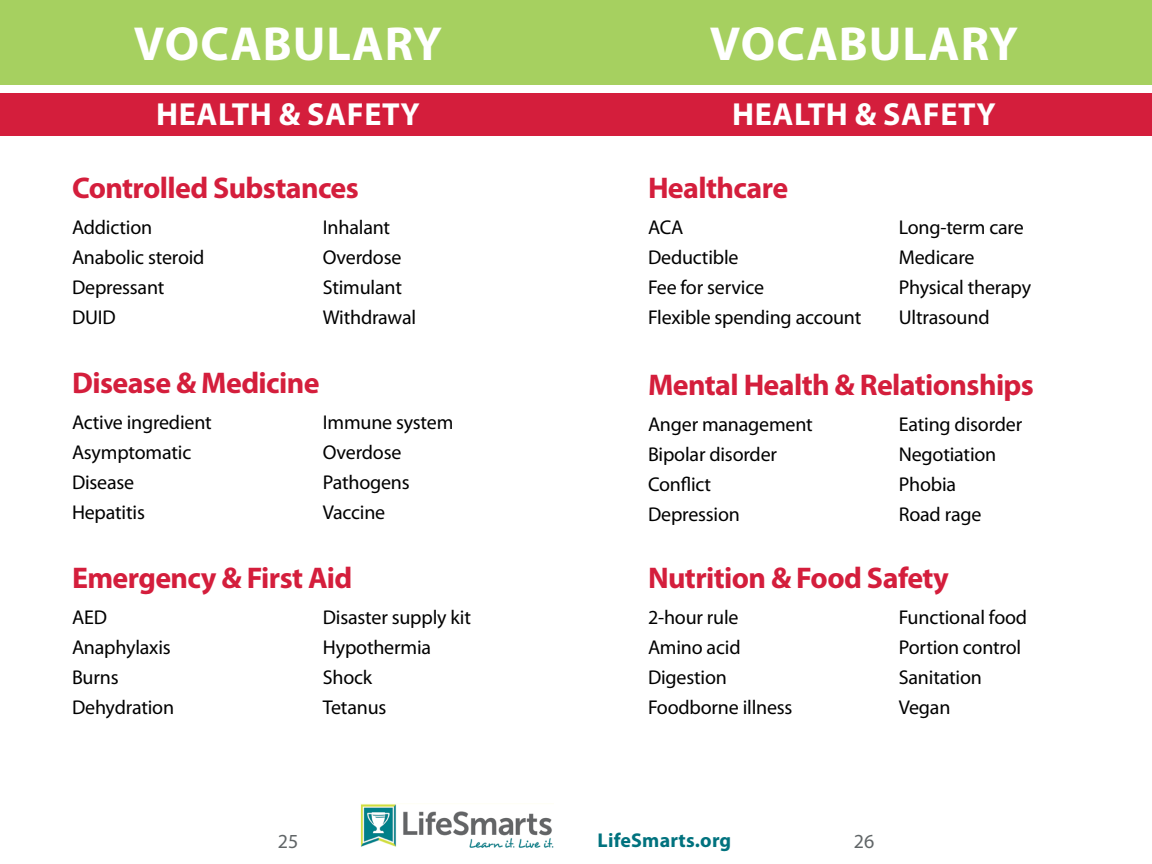
<style>
.page{position:relative;width:1152px;height:864px;background:#fff}
.page>*{position:absolute;margin:0;border:0;box-sizing:border-box;transform-origin:0 0}
.t1{font:700 48px "Myriad Pro";letter-spacing:.02em;color:#fff}
.t2{font:700 32px "Myriad Pro";letter-spacing:.025em;color:#fff}
.t3{font:700 30px "Myriad Pro";letter-spacing:-.02em;color:#d41e3c}
.t4{font:20px/30px "Myriad Pro";letter-spacing:-.01em;color:#000}
.t5{font:700 20px "Myriad Pro";letter-spacing:.01em;color:#00727e}
.t6{font:20px "Myriad Pro";color:#606567}
</style>
<div class="page">
<img style="left:360px;top:804px;width:193px;height:44px">
<div style="left:0;top:90px;width:1152px;height:46px;background:#d41e3c"></div>
<svg style="left:0;top:0;width:1152px;height:93px;background:#add46d"></svg>
<h1 class="t1" style="left:134px;top:12px;width:97px">vocab</h1>
<h1 class="t1" style="left:293px;top:12px;width:151px">ulary</h1>
<h2 class="t2" style="left:156px;top:93px;width:60px">health</h2>
<h2 class="t2" style="left:279px;top:93px;width:143px">&amp; Saf ety</h2>
<h3 class="t3" style="left:72px;top:168px;width:288px">Controlled Substances</h3>
<p class="t4" style="left:72px;top:212px;width:134px">Addiction<br>Anabolic steroid<br>Depressant<br>DUID</p>
<p class="t4" style="left:323px;top:212px;width:95px">Inhalant<br>Overdose<br>Stimulant<br>Withdrawal</p>
<h3 class="t3" style="left:72px;top:364px;width:249px">Disease &amp; Medicine</h3>
<p class="t4" style="left:72px;top:407px;width:141px">Active ingredient<br>Asymptomatic<br>Disease<br>Hepatitis</p>
<p class="t4" style="left:323px;top:407px;width:132px">Immune system<br>Overdose<br>Pathogens<br>Vaccine</p>
<h3 class="t3" style="left:72px;top:558px;width:282px">Emergency &amp; First Aid</h3>
<p class="t4" style="left:72px;top:602px;width:104px">AED<br>Anaphylaxis<br>Burns<br>Dehydration</p>
<p class="t4" style="left:323px;top:602px;width:150px">Disaster supply kit<br>Hypothermia<br>Shock<br>Tetanus</p>
<h1 class="t1" style="left:710px;top:12px;width:97px">vocab</h1>
<h1 class="t1" style="left:869px;top:12px;width:151px">ulary</h1>
<h2 class="t2" style="left:732px;top:93px;width:60px">Health</h2>
<h2 class="t2" style="left:855px;top:93px;width:143px">&amp; saf ety</h2>
<h3 class="t3" style="left:648px;top:168px;width:142px">Healthcare</h3>
<p class="t4" style="left:648px;top:212px;width:215px">ACA<br>Deductible<br>Fee for service<br>Flexible spending account</p>
<p class="t4" style="left:899px;top:212px;width:134px">Long-term care<br>Medicare<br>Physical therapy<br>Ultrasound</p>
<h3 class="t3" style="left:648px;top:365px;width:388px">Mental Health &amp; Relationships</h3>
<p class="t4" style="left:648px;top:409px;width:166px">Anger management<br>Bipolar disorder<br>Conflict<br>Depression</p>
<p class="t4" style="left:899px;top:409px;width:125px">Eating disorder<br>Negotiation<br>Phobia<br>Road rage</p>
<h3 class="t3" style="left:648px;top:558px;width:302px">Nutrition &amp; Food Safety</h3>
<p class="t4" style="left:648px;top:602px;width:146px">2-hour rule<br>Amino acid<br>Digestion<br>Foodborne illness</p>
<p class="t4" style="left:899px;top:602px;width:130px">Functional food<br>Portion control<br>Sanitation<br>Vegan</p>
<p class="t6" style="left:278px;top:829px;width:22px">25</p>
<p class="t5" style="left:598px;top:828px;width:135px">LifeSmarts.org</p>
<p class="t6" style="left:854px;top:829px;width:22px">26</p>
</div>
